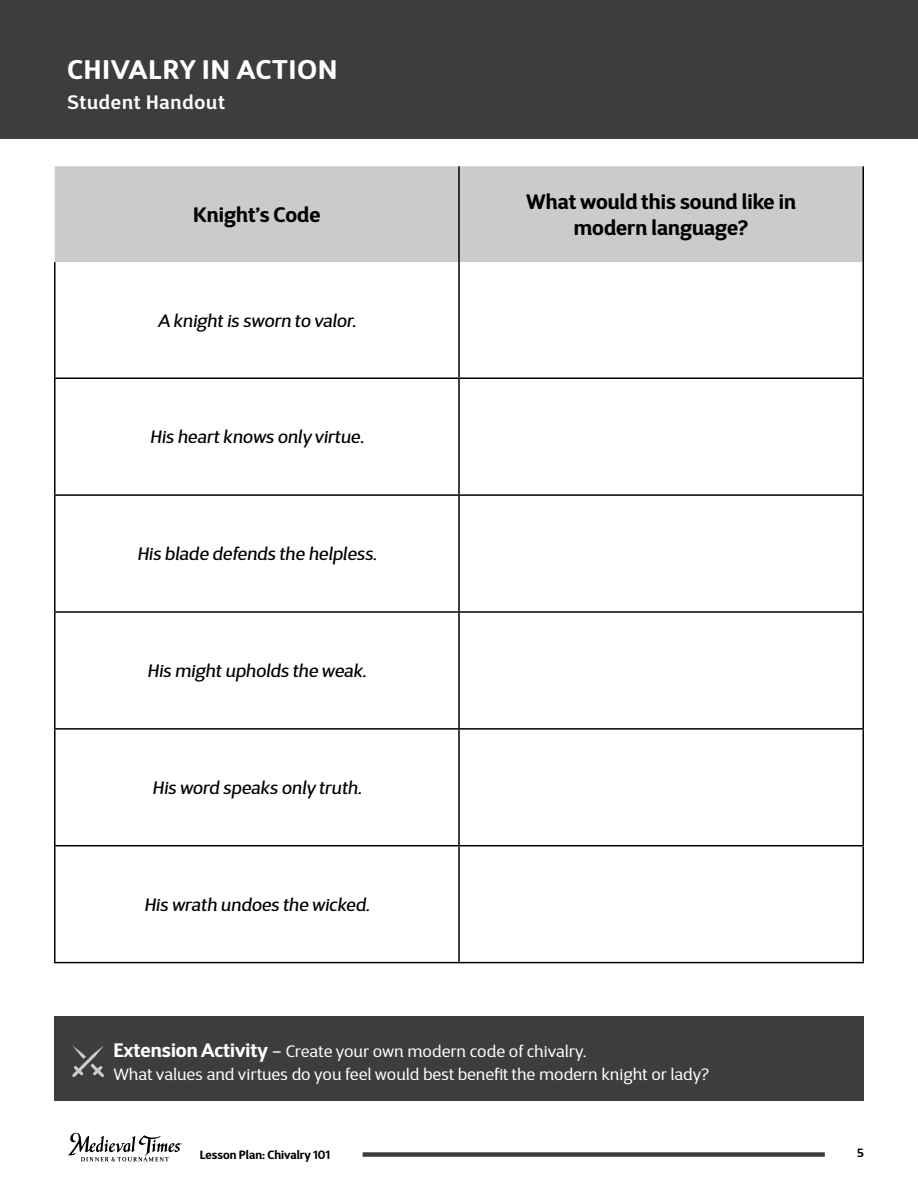
<style>
.page{position:relative;width:918px;height:1188px;background:#fff}
.page>*{position:absolute;margin:0;border:0;box-sizing:border-box;transform-origin:0 0}
.t1{font:700 27px "D Sari";letter-spacing:.04em;color:#fff}
.t2{font:700 21px/25.2px "D Sari";color:#000;text-align:center}
.t3{font:600 19.5px "D Sari";letter-spacing:.04em;color:#fff}
.t4{font:italic 18px "D Sari";color:#000}
.t5{font:16.5px/22.5px "D Sari";color:#fff}
.t6{font:700 12px "D Sari";color:#000}
.s1{font-weight:700;font-size:19.5px}
</style>
<div class="page">
<div style="left:0;top:0;width:918px;height:138px;background:#3d3d3d"></div>
<div style="left:54px;top:1017px;width:810px;height:84px;background:#3d3d3d"></div>
<div style="left:55px;top:166px;width:807px;height:96px;background:#cbcbcb"></div>
<hr style="left:54px;top:262px;width:2px;height:115px;background:#000">
<hr style="left:458px;top:262px;width:2px;height:115px;background:#000">
<hr style="left:862px;top:262px;width:2px;height:115px;background:#000">
<hr style="left:54px;top:377px;width:405px;height:2px;background:#000">
<hr style="left:54px;top:379px;width:2px;height:115px;background:#000">
<hr style="left:459px;top:377px;width:405px;height:2px;background:#000">
<hr style="left:458px;top:379px;width:2px;height:115px;background:#000">
<hr style="left:862px;top:379px;width:2px;height:115px;background:#000">
<hr style="left:54px;top:494px;width:405px;height:2px;background:#000">
<hr style="left:54px;top:496px;width:2px;height:115px;background:#000">
<hr style="left:459px;top:494px;width:405px;height:2px;background:#000">
<hr style="left:458px;top:496px;width:2px;height:115px;background:#000">
<hr style="left:862px;top:496px;width:2px;height:115px;background:#000">
<hr style="left:54px;top:611px;width:405px;height:2px;background:#000">
<hr style="left:54px;top:613px;width:2px;height:115px;background:#000">
<hr style="left:459px;top:611px;width:405px;height:2px;background:#000">
<hr style="left:458px;top:613px;width:2px;height:115px;background:#000">
<hr style="left:862px;top:613px;width:2px;height:115px;background:#000">
<hr style="left:54px;top:728px;width:405px;height:2px;background:#000">
<hr style="left:54px;top:730px;width:2px;height:115px;background:#000">
<hr style="left:459px;top:728px;width:405px;height:2px;background:#000">
<hr style="left:458px;top:730px;width:2px;height:115px;background:#000">
<hr style="left:862px;top:730px;width:2px;height:115px;background:#000">
<hr style="left:54px;top:845px;width:405px;height:1px;background:#000">
<hr style="left:54px;top:846px;width:2px;height:116px;background:#000">
<hr style="left:459px;top:845px;width:405px;height:1px;background:#000">
<hr style="left:458px;top:846px;width:2px;height:116px;background:#000">
<hr style="left:862px;top:846px;width:2px;height:116px;background:#000">
<hr style="left:54px;top:962px;width:405px;height:1px;background:#000">
<hr style="left:459px;top:962px;width:405px;height:1px;background:#000">
<hr style="left:458px;top:166px;width:2px;height:96px;background:#000">
<hr style="left:862px;top:166px;width:2px;height:96px;background:#000">
<svg style="left:72px;top:1045px;width:32px;height:32px"></svg>
<svg style="left:68px;top:1133px;width:114px;height:28px"></svg>
<div style="left:363px;top:1152px;width:462px;height:5px;background:#3d3d3d"></div>
<h1 class="t1" style="left:68px;top:52px;width:271px">CHIVALRY IN ACTION</h1>
<p class="t3" style="left:68px;top:89px;width:159px">Student Handout</p>
<p class="t2" style="left:193px;top:202px;width:129px">Knight’s Code</p>
<p class="t4" style="left:158px;top:309px;width:200px">A knight is sworn to valor.</p>
<p class="t4" style="left:150px;top:426px;width:216px">His heart knows only virtue.</p>
<p class="t4" style="left:137px;top:543px;width:241px">His blade defends the helpless.</p>
<p class="t4" style="left:147px;top:660px;width:221px">His might upholds the weak.</p>
<p class="t4" style="left:152px;top:777px;width:211px">His word speaks only truth.</p>
<p class="t4" style="left:144px;top:893px;width:227px">His wrath undoes the wicked.</p>
<p class="t2" style="left:526px;top:189px;width:271px">What would this sound like in modern language?</p>
<p class="t5" style="left:113px;top:1040px;width:597px"><span class="s1">Extension Activity</span> – Create your own modern code of chivalry.<br>What values and virtues do you feel would best benefit the modern knight or lady?</p>
<p class="t6" style="left:200px;top:1147px;width:132px">Lesson Plan: Chivalry 101</p>
<p class="t6" style="left:857px;top:1145px;width:8px">5</p>
</div>
